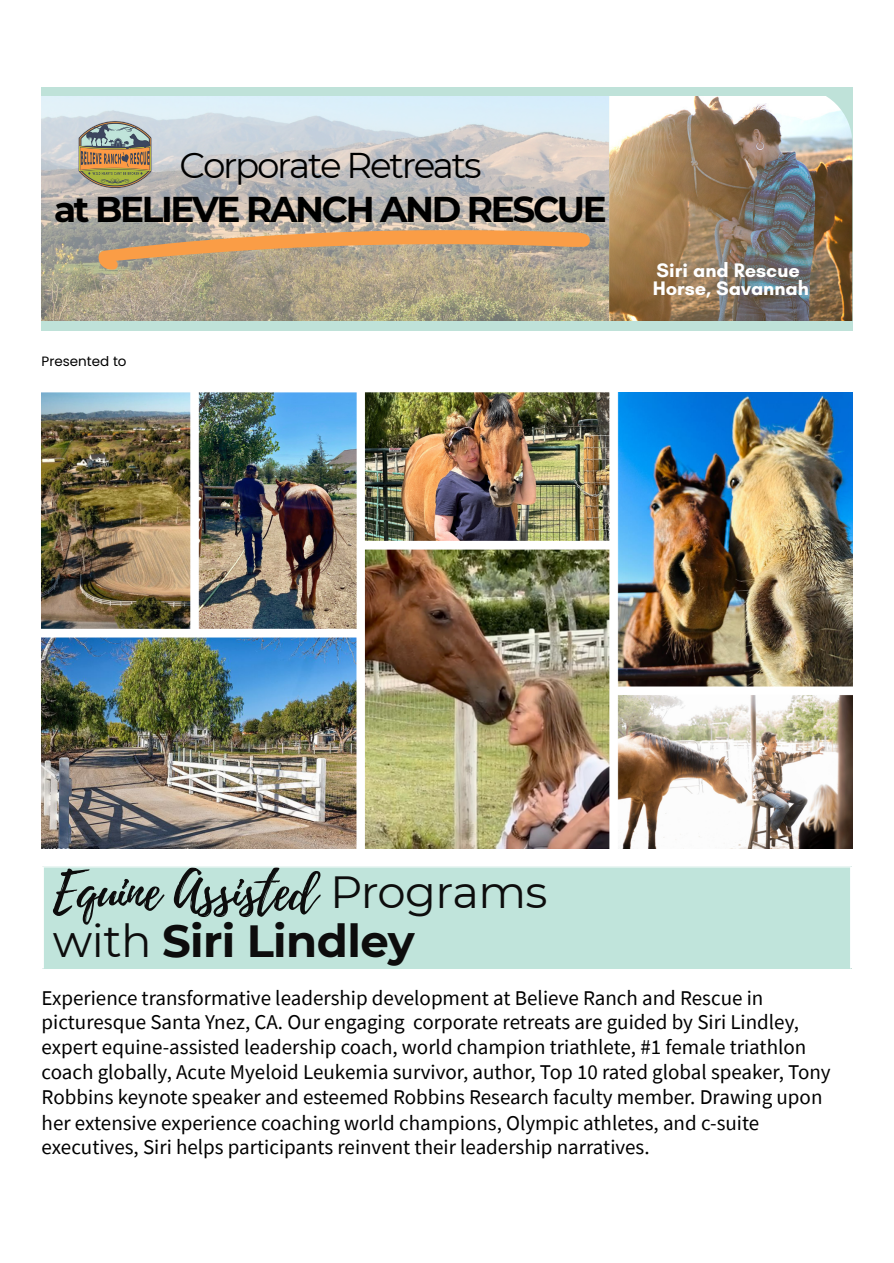
<style>
.page{position:relative;width:894px;height:1263px;background:#fff}
.page>*{position:absolute;margin:0;border:0;box-sizing:border-box;transform-origin:0 0}
.t1{font:52.5px "Playlist Script";letter-spacing:-.015em;color:#0d0d0d}
.t2{font:700 45px "Montserrat";letter-spacing:-.015em;color:#0d0d0d}
.t3{font:700 35.7px "Montserrat";letter-spacing:-.065em;color:#000}
.t4{font:35.7px "Montserrat";letter-spacing:-.065em;color:#000}
.t5{font:21px/24.9px "Source Sans Pro";color:#000}
.t6{font:700 19.95px "Glacial Indifference";color:#fff}
.t7{font:13.5px "Poppins";color:#000}
.s1{font-family:"Montserrat";font-size:45px}
.s2{font-weight:400}
</style>
<div class="page">
<img style="left:42px;top:95px;width:567px;height:226px">
<img style="left:609px;top:95px;width:243px;height:226px">
<div style="left:42px;top:321px;width:810px;height:10px;background:#bfe2d9"></div>
<svg style="left:97px;top:230px;width:494px;height:41px;background:#c7a278"></svg>
<img style="left:79px;top:119px;width:72px;height:72px">
<div style="left:42px;top:88px;width:810px;height:7px;background:#bfe2d9"></div>
<img style="left:42px;top:393px;width:810px;height:455px">
<div style="left:42px;top:867px;width:809px;height:102px;background:#c0e4db"></div>
<hr style="left:42px;top:866px;width:2px;height:102px;background:#fff">
<hr style="left:849px;top:866px;width:3px;height:102px;background:#fff">
<p class="t4" style="left:179px;top:144px;width:303px">Corporate Retreats</p>
<p class="t3" style="left:54px;top:187px;width:554px">at BELIEVE RANCH AND RESCUE</p>
<p class="t7" style="left:42px;top:351px;width:86px">Presented to</p>
<p class="t6" style="left:656px;top:258px;width:145px">Siri and Rescue</p>
<p class="t6" style="left:652px;top:276px;width:158px">Horse, Savannah</p>
<h2 class="t1" style="left:53px;top:854px;width:496px">Equine Assisted <span class="s1">Programs</span></h2>
<p class="t2" style="left:53px;top:914px;width:363px"><span class="s2">with</span> Siri Lindley</p>
<p class="t5" style="left:42px;top:985px;width:790px">Experience transformative leadership development at Believe Ranch and Rescue in picturesque Santa Ynez, CA. Our engaging corporate retreats are guided by Siri Lindley, expert equine-assisted leadership coach, world champion triathlete, #1 female triathlon coach globally, Acute Myeloid Leukemia survivor, author, Top 10 rated global speaker, Tony Robbins keynote speaker and esteemed Robbins Research faculty member. Drawing upon her extensive experience coaching world champions, Olympic athletes, and c-suite executives, Siri helps participants reinvent their leadership narratives.</p>
</div>
